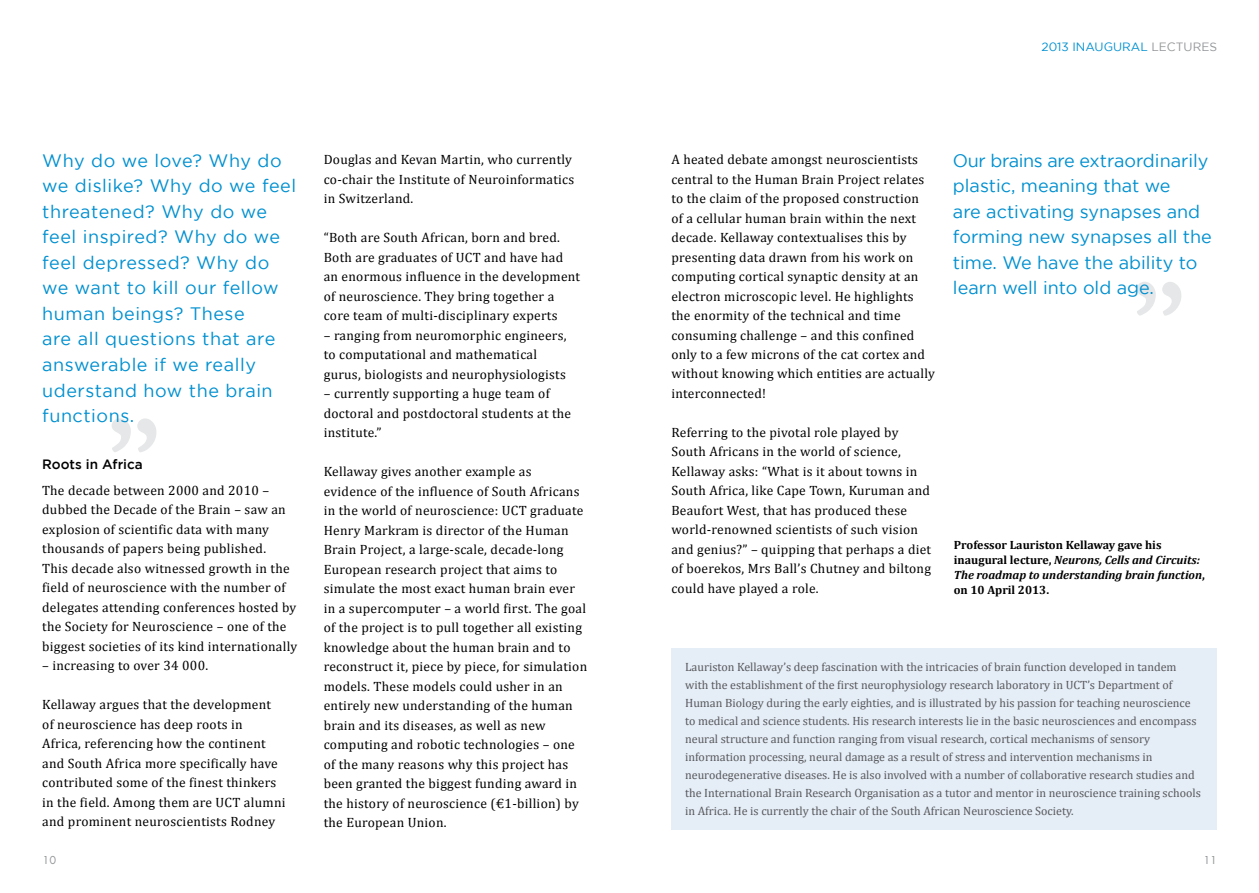
<style>
.page{position:relative;width:1259px;height:893px;background:#fff}
.page>*{position:absolute;margin:0;border:0;box-sizing:border-box;transform-origin:0 0}
.t1{font:700 108px "Garamond";color:#e6e7e8}
.t2{font:18px/25.5px "Gotham";letter-spacing:.03em;color:#0090d0}
.t3{font:18px/25.5px "Gotham";letter-spacing:.005em;color:#0090d0}
.t4{font:13.5px/19.5px "Cambria";letter-spacing:.02em;color:#000}
.t5{font:500 13.5px "Gotham";color:#000}
.t6{font:12px/18px "Cambria";color:#58595b}
.t7{font:700 12px/15px "Cambria";color:#000}
.t8{font:12px "Gotham";color:#0090d0}
.t9{font:12px "Gotham";color:#939598}
.t10{font:12px "Futura T";color:#939598}
.s1{font-style:italic}
</style>
<div class="page">
<div style="left:671px;top:648px;width:546px;height:182px;background:#e2ebf7"></div>
<p class="t2" style="left:42px;top:148px;width:255px">Why do we love? Why do we dislike? Why do we feel threatened? Why do we feel inspired? Why do we feel depressed? Why do we want to kill our fellow human beings? These<br>are all questions that are answerable if we really uderstand how the brain functions.</p>
<h1 class="t1" style="left:161px;top:482px;width:54px;rotate:-180deg">“</h1>
<p class="t5" style="left:42px;top:457px;width:102px">Roots in Africa</p>
<p class="t4" style="left:42px;top:480px;width:256px">The decade between 2000 and 2010 – dubbed the Decade of the Brain – saw an explosion of scientific data with many thousands of papers being published.<br>This decade also witnessed growth in the field of neuroscience with the number of delegates attending conferences hosted by the Society for Neuroscience – one of the biggest societies of its kind internationally</p>
<p class="t4" style="left:42px;top:656px;width:167px">– increasing to over 34 000.</p>
<p class="t4" style="left:42px;top:695px;width:245px">Kellaway argues that the development of neuroscience has deep roots in<br>Africa, referencing how the continent and South Africa more specifically have contributed some of the finest thinkers in the field. Among them are UCT alumni and prominent neuroscientists Rodney</p>
<p class="t4" style="left:324px;top:150px;width:252px">Douglas and Kevan Martin, who currently co-chair the Institute of Neuroinformatics in Switzerland.</p>
<p class="t4" style="left:324px;top:228px;width:258px">“Both are South African, born and bred.<br>Both are graduates of UCT and have had an enormous influence in the development of neuroscience. They bring together a core team of multi-disciplinary experts</p>
<p class="t4" style="left:324px;top:325px;width:244px">– ranging from neuromorphic engineers, to computational and mathematical gurus, biologists and neurophysiologists</p>
<p class="t4" style="left:324px;top:384px;width:249px">– currently supporting a huge team of doctoral and postdoctoral students at the institute.”</p>
<p class="t4" style="left:324px;top:462px;width:265px">Kellaway gives another example as evidence of the influence of South Africans in the world of neuroscience: UCT graduate Henry Markram is director of the Human Brain Project, a large-scale, decade-long European research project that aims to simulate the most exact human brain ever in a supercomputer – a world first. The goal of the project is to pull together all existing knowledge about the human brain and to reconstruct it, piece by piece, for simulation models. These models could usher in an entirely new understanding of the human brain and its diseases, as well as new computing and robotic technologies – one of the many reasons why this project has been granted the biggest funding award in the history of neuroscience (€1-billion) by the European Union.</p>
<p class="t8" style="left:1041px;top:40px;width:90px">2013 Inaugural</p>
<p class="t9" style="left:1151px;top:40px;width:67px">lectureS</p>
<p class="t4" style="left:671px;top:150px;width:265px">A heated debate amongst neuroscientists central to the Human Brain Project relates to the claim of the proposed construction<br>of a cellular human brain within the next decade. Kellaway contextualises this by presenting data drawn from his work on computing cortical synaptic density at an electron microscopic level. He highlights the enormity of the technical and time consuming challenge – and this confined only to a few microns of the cat cortex and without knowing which entities are actually interconnected!</p>
<p class="t4" style="left:671px;top:423px;width:261px">Referring to the pivotal role played by South Africans in the world of science, Kellaway asks: “What is it about towns in South Africa, like Cape Town, Kuruman and Beaufort West, that has produced these world-renowned scientists of such vision and genius?” – quipping that perhaps a diet of boerekos, Mrs Ball’s Chutney and biltong could have played a role.</p>
<h2 class="t3" style="left:953px;top:148px;width:260px">Our brains are extraordinarily plastic, meaning that we<br>are activating synapses and forming new synapses all the time. We have the ability to learn well into old age.</h2>
<h1 class="t1" style="left:1186px;top:345px;width:54px;rotate:-180deg">“</h1>
<p class="t7" style="left:954px;top:537px;width:253px">Professor Lauriston Kellaway gave his inaugural lecture, <span class="s1">Neurons, Cells and Circuits:<br>The roadmap to understanding brain function</span>, on 10 April 2013.</p>
<p class="t6" style="left:685px;top:658px;width:517px">Lauriston Kellaway’s deep fascination with the intricacies of brain function developed in tandem with the establishment of the first neurophysiology research laboratory in UCT’s Department of Human Biology during the early eighties, and is illustrated by his passion for teaching neuroscience to medical and science students. His research interests lie in the basic neurosciences and encompass neural structure and function ranging from visual research, cortical mechanisms of sensory information processing, neural damage as a result of stress and intervention mechanisms in neurodegenerative diseases. He is also involved with a number of collaborative research studies and the International Brain Research Organisation as a tutor and mentor in neuroscience training schools in Africa. He is currently the chair of the South African Neuroscience Society.</p>
<p class="t10" style="left:43px;top:853px;width:15px">10</p>
<p class="t10" style="left:1203px;top:853px;width:15px">11</p>
</div>
